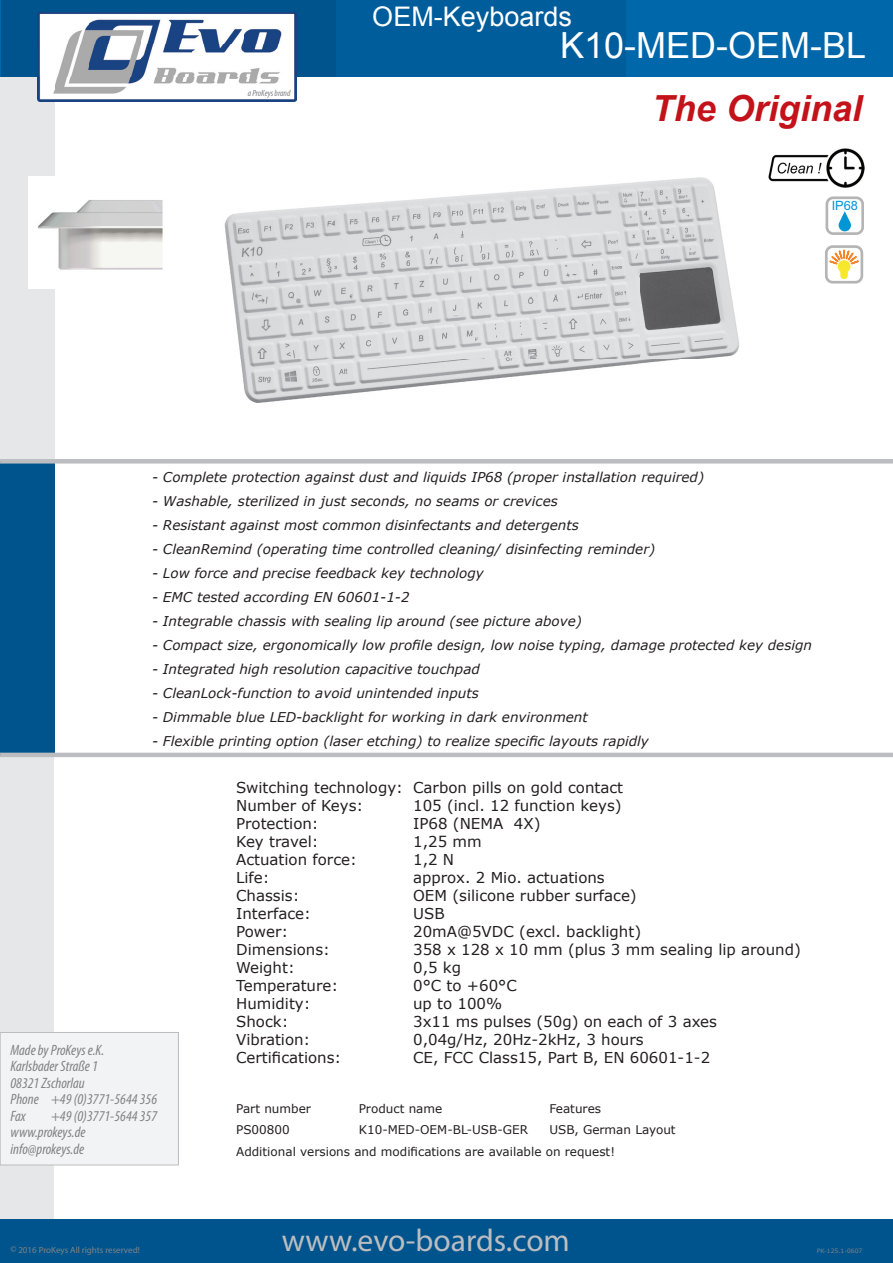
<style>
.page{position:relative;width:893px;height:1263px;background:#fff}
.page>*{position:absolute;margin:0;border:0;box-sizing:border-box;transform-origin:0 0}
.t1{font:36px "Arial";color:#fff}
.t2{font:italic 700 36px "Arial";color:#c4121a}
.t3{font:31.5px "Myriad Pro";color:#bcbdc0}
.t4{font:27px "Arial";color:#fff}
.t5{font:15px/18px "Verdana";color:#231f20}
.t6{font:italic condensed 15px/16.5px "Myriad Pro";color:#808285}
.t7{font:italic 13.5px "Verdana";color:#231f20}
.t8{font:12.9px "Arial";color:#0095d9}
.t9{font:12px/21.1px "Verdana";color:#231f20}
.t10{font:9px "Myriad Pro";color:#808285}
.t11{font:italic condensed 9px "Myriad Pro";color:#808285}
.t12{font:6px "Verdana";color:#808285}
</style>
<div class="page">
<div style="left:1px;top:756px;width:53px;height:507px;background:#e6e7e9"></div>
<div style="left:0;top:73px;width:54px;height:386px;background:#e6e7e9"></div>
<div style="left:0;top:0;width:344px;height:77px;background:#00548e"></div>
<div style="left:336px;top:0;width:300px;height:77px;background:#005d9c"></div>
<div style="left:626px;top:0;width:267px;height:77px;background:#0067aa"></div>
<img style="left:37px;top:12px;width:260px;height:90px">
<div style="left:0;top:461px;width:54px;height:295px;background:#00548e"></div>
<div style="left:0;top:459px;width:893px;height:5px;background:#bcbdc0"></div>
<hr style="left:0;top:753px;width:893px;height:4px;background:#bcbdc0">
<div style="left:0;top:1220px;width:893px;height:43px;background:#00548e"></div>
<div style="left:0;top:1032px;width:178px;height:133px;background:#f2f3f4"></div>
<div style="left:0;top:1032px;width:179px;height:133px;border:1px solid #bcbdc0"></div>
<div style="left:825px;top:196px;width:38px;height:39px;background:#fff;border:3px solid #b6b5b5;border-radius:6px"></div>
<svg style="left:839px;top:211px;width:12px;height:20px"></svg>
<img style="left:28px;top:176px;width:135px;height:112px">
<img style="left:769px;top:149px;width:95px;height:38px">
<div style="left:825px;top:245px;width:38px;height:39px;background:#fff;border:3px solid #b6b5b5;border-radius:6px"></div>
<svg style="left:828px;top:249px;width:32px;height:30px"></svg>
<img style="left:224px;top:177px;width:515px;height:226px">
<p class="t11" style="left:248px;top:88px;width:44px">a ProKeys brand</p>
<h3 class="t4" style="left:372px;top:-1px;width:201px">OEM-Keyboards</h3>
<h1 class="t1" style="left:560px;top:22px;width:308px">K10-MED-OEM-BL</h1>
<h1 class="t2" style="left:652px;top:85px;width:212px">The Original</h1>
<p class="t8" style="left:832px;top:197px;width:28px">IP68</p>
<p class="t7" style="left:152px;top:468px;width:554px">- Complete protection against dust and liquids IP68 (proper installation required)</p>
<p class="t7" style="left:152px;top:492px;width:407px">- Washable, sterilized in just seconds, no seams or crevices</p>
<p class="t7" style="left:152px;top:516px;width:428px">- Resistant against most common disinfectants and detergents</p>
<p class="t7" style="left:152px;top:540px;width:505px">- CleanRemind (operating time controlled cleaning/ disinfecting reminder)</p>
<p class="t7" style="left:152px;top:564px;width:333px">- Low force and precise feedback key technology</p>
<p class="t7" style="left:152px;top:588px;width:259px">- EMC tested according EN 60601-1-2</p>
<p class="t7" style="left:152px;top:612px;width:431px">- Integrable chassis with sealing lip around (see picture above)</p>
<p class="t7" style="left:152px;top:636px;width:661px">- Compact size, ergonomically low profile design, low noise typing, damage protected key design</p>
<p class="t7" style="left:152px;top:660px;width:329px">- Integrated high resolution capacitive touchpad</p>
<p class="t7" style="left:152px;top:684px;width:328px">- CleanLock-function to avoid unintended inputs</p>
<p class="t7" style="left:152px;top:708px;width:437px">- Dimmable blue LED-backlight for working in dark environment</p>
<p class="t7" style="left:152px;top:732px;width:498px">- Flexible printing option (laser etching) to realize specific layouts rapidly</p>
<p class="t6" style="left:10px;top:1041px;width:148px">Made by ProKeys e.K.<br>Karlsbader Straße 1<br>08321 Zschorlau<br>Phone +49 (0)3771-5644 356<br>Fax</p>
<p class="t6" style="left:10px;top:1107px;width:148px;text-indent:41px">+49 (0)3771-5644 357 www.prokeys.de info@prokeys.de</p>
<p class="t10" style="left:10px;top:1244px;width:131px">© 2016 ProKeys All rights reserved!</p>
<p class="t5" style="left:236px;top:778px;width:389px">Switching technology: Carbon pills on gold contact<br>Number of Keys:</p>
<p class="t5" style="left:413px;top:796px;width:210px">105 (incl. 12 function keys)</p>
<p class="t5" style="left:236px;top:814px;width:84px">Protection:</p>
<p class="t5" style="left:413px;top:814px;width:129px">IP68 (NEMA 4X)</p>
<p class="t5" style="left:236px;top:832px;width:84px">Key travel:</p>
<p class="t5" style="left:413px;top:832px;width:70px">1,25 mm</p>
<p class="t5" style="left:236px;top:850px;width:122px">Actuation force:</p>
<p class="t5" style="left:413px;top:850px;width:43px">1,2 N</p>
<p class="t5" style="left:236px;top:868px;width:35px">Life:</p>
<p class="t5" style="left:413px;top:868px;width:193px">approx. 2 Mio. actuations</p>
<p class="t5" style="left:236px;top:886px;width:65px">Chassis:</p>
<p class="t5" style="left:413px;top:886px;width:225px">OEM (silicone rubber surface)</p>
<p class="t5" style="left:236px;top:904px;width:76px">Interface:</p>
<p class="t5" style="left:413px;top:904px;width:33px">USB</p>
<p class="t5" style="left:236px;top:922px;width:54px">Power:</p>
<p class="t5" style="left:413px;top:922px;width:229px">20mA@5VDC (excl. backlight)</p>
<p class="t5" style="left:236px;top:940px;width:95px">Dimensions:</p>
<p class="t5" style="left:413px;top:940px;width:389px">358 x 128 x 10 mm (plus 3 mm sealing lip around)</p>
<p class="t5" style="left:236px;top:958px;width:60px">Weight:</p>
<p class="t5" style="left:413px;top:958px;width:50px">0,5 kg</p>
<p class="t5" style="left:236px;top:976px;width:104px">Temperature:</p>
<p class="t5" style="left:413px;top:976px;width:105px">0°C to +60°C</p>
<p class="t5" style="left:236px;top:994px;width:76px">Humidity:</p>
<p class="t5" style="left:413px;top:994px;width:91px">up to 100%</p>
<p class="t5" style="left:236px;top:1012px;width:54px">Shock:</p>
<p class="t5" style="left:413px;top:1012px;width:305px">3x11 ms pulses (50g) on each of 3 axes</p>
<p class="t5" style="left:236px;top:1030px;width:76px">Vibration:</p>
<p class="t5" style="left:413px;top:1030px;width:232px">0,04g/Hz, 20Hz-2kHz, 3 hours</p>
<p class="t5" style="left:236px;top:1048px;width:107px">Certifications:</p>
<p class="t5" style="left:413px;top:1048px;width:299px">CE, FCC Class15, Part B, EN 60601-1-2</p>
<p class="t9" style="left:236px;top:1098px;width:76px">Part number</p>
<p class="t9" style="left:359px;top:1098px;width:85px">Product name</p>
<p class="t9" style="left:549px;top:1098px;width:53px">Features</p>
<p class="t9" style="left:236px;top:1119px;width:55px">PS00800</p>
<p class="t9" style="left:359px;top:1119px;width:171px">K10-MED-OEM-BL-USB-GER</p>
<p class="t9" style="left:236px;top:1119px;width:441px;text-indent:313px">USB, German Layout<br>Additional versions and modifications are available on request!</p>
<h2 class="t3" style="left:282px;top:1221px;width:289px">www.evo-boards.com</h2>
<p class="t12" style="left:817px;top:1246px;width:47px">PK-125.1-0607</p>
</div>
